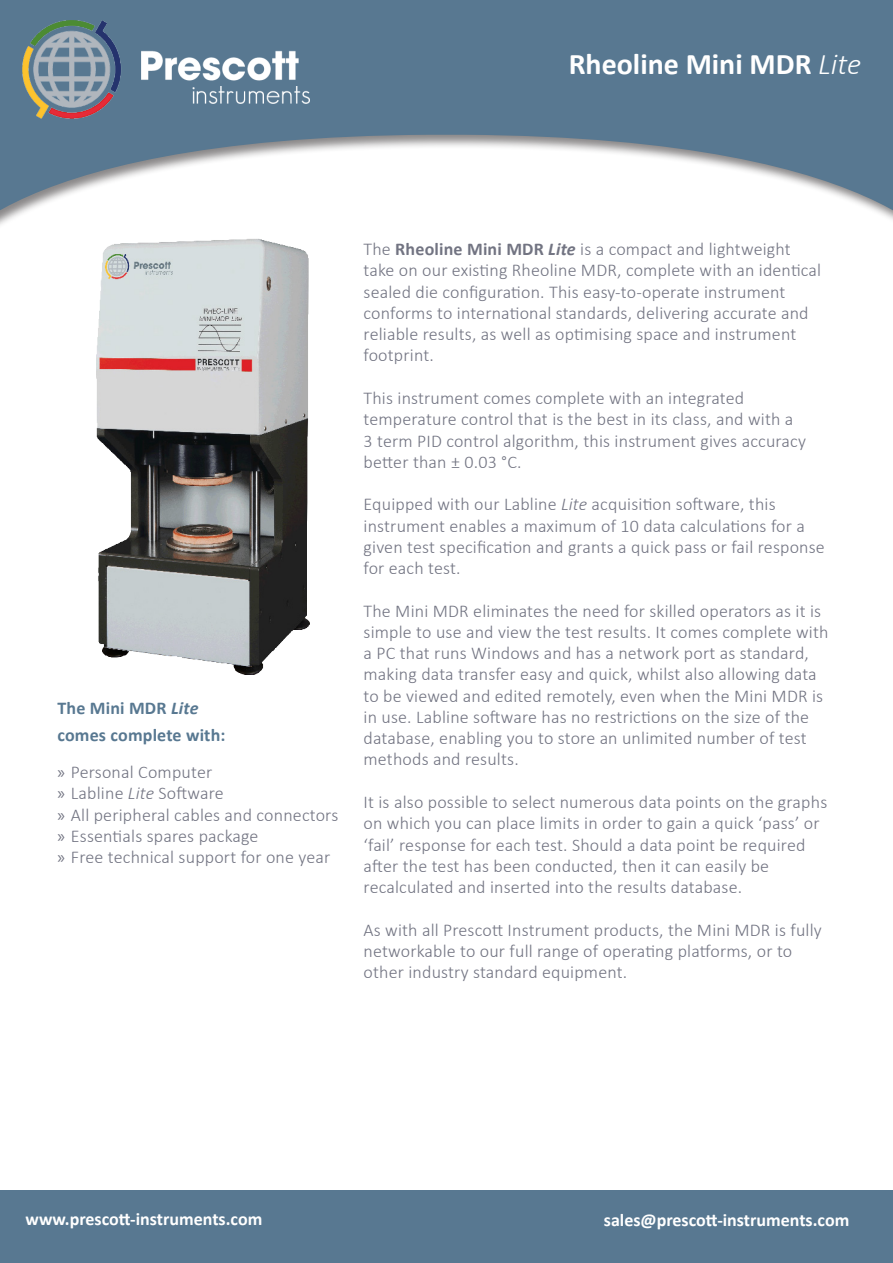
<style>
.page{position:relative;width:893px;height:1263px;background:#fff}
.page>*{position:absolute;margin:0;border:0;box-sizing:border-box;transform-origin:0 0}
.t1{font:700 30px "Calibri";color:#fff}
.Normal_text{font:300 18px/21.3px "Calibri";letter-spacing:.01em;color:#727482}
.t2{font:700 18px "Calibri";color:#fff}
.t3{font:700 18px/27px "Calibri";letter-spacing:.01em;color:#587891}
.s1{font-weight:300;font-style:italic}
.s2{font-style:italic}
.s3{font-family:"Myriad Pro";font-weight:400}
.s4{font-weight:700}
.s5{font-weight:700;font-style:italic}
</style>
<div class="page">
<svg style="left:0;top:0;width:893px;height:225px;fill:#587891"></svg>
<img style="left:22px;top:20px;width:287px;height:99px">
<div style="left:0;top:1191px;width:893px;height:72px;background:#587891"></div>
<img style="left:97px;top:238px;width:212px;height:437px">
<p class="t1" style="left:569px;top:44px;width:294px">Rheoline Mini MDR <span class="s1">Lite</span></p>
<p class="t3" style="left:57px;top:694px;width:170px">The Mini MDR <span class="s2">Lite </span>comes complete with:</p>
<p class="Normal_text" style="left:57px;top:761px;width:156px"><span class="s3">»</span> Personal Computer</p>
<p class="Normal_text" style="left:57px;top:783px;width:168px"><span class="s3">»</span> Labline <span class="s2">Lite</span> Software</p>
<p class="Normal_text" style="left:57px;top:804px;width:282px"><span class="s3">»</span> All peripheral cables and connectors</p>
<p class="Normal_text" style="left:57px;top:825px;width:203px"><span class="s3">»</span> Essentials spares package</p>
<p class="Normal_text" style="left:57px;top:846px;width:274px"><span class="s3">»</span> Free technical support for one year</p>
<p class="Normal_text" style="left:364px;top:238px;width:459px">The <span class="s4">Rheoline Mini MDR</span> <span class="s5">Lite</span> is a compact and lightweight take on our existing Rheoline MDR, complete with an identical sealed die configuration. This easy-to-operate instrument conforms to international standards, delivering accurate and reliable results, as well as optimising space and instrument footprint.</p>
<p class="Normal_text" style="left:364px;top:387px;width:444px">This instrument comes complete with an integrated temperature control that is the best in its class, and with a 3 term PID control algorithm, this instrument gives accuracy better than ± 0.03 °C.</p>
<p class="Normal_text" style="left:364px;top:493px;width:463px">Equipped with our Labline <span class="s2">Lite</span> acquisition software, this instrument enables a maximum of 10 data calculations for a given test specification and grants a quick pass or fail response for each test.</p>
<p class="Normal_text" style="left:364px;top:600px;width:466px">The Mini MDR eliminates the need for skilled operators as it is simple to use and view the test results. It comes complete with a PC that runs Windows and has a network port as standard, making data transfer easy and quick, whilst also allowing data to be viewed and edited remotely, even when the Mini MDR is in use. Labline software has no restrictions on the size of the database, enabling you to store an unlimited number of test methods and results.</p>
<p class="Normal_text" style="left:364px;top:791px;width:465px">It is also possible to select numerous data points on the graphs on which you can place limits in order to gain a quick ‘pass’ or ‘fail’ response for each test. Should a data point be required after the test has been conducted, then it can easily be recalculated and inserted into the results database.</p>
<p class="Normal_text" style="left:364px;top:919px;width:460px">As with all Prescott Instrument products, the Mini MDR is fully networkable to our full range of operating platforms, or to other industry standard equipment.</p>
<p class="t2" style="left:26px;top:1208px;width:238px">www.prescott-instruments.com</p>
<p class="t2" style="left:604px;top:1208px;width:247px">sales@prescott-instruments.com</p>
</div>
